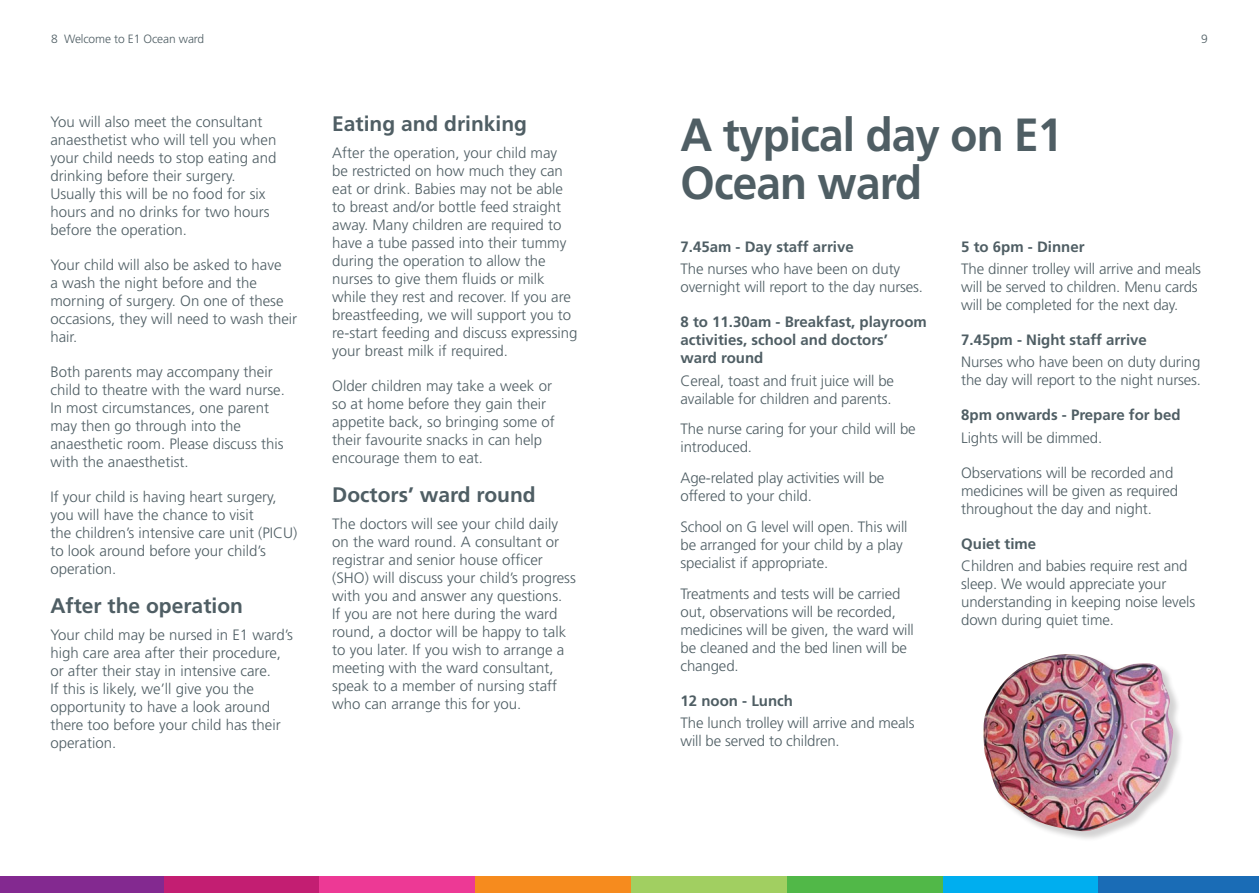
<style>
.page{position:relative;width:1259px;height:893px;background:#fff}
.page>*{position:absolute;margin:0;border:0;box-sizing:border-box;transform-origin:0 0}
.t1{font:700 46.5px/48px "Frutiger";letter-spacing:-.02em;color:#4f5e64;scale:.95 1}
.t2{font:700 21px "Frutiger";color:#4f5e64}
.t3{font:300 15px/18px "Frutiger";color:#4f5e64}
.t4{font:700 15px/18px "Frutiger";color:#4f5e64}
.t5{font:300 12px "Frutiger";letter-spacing:-.01em;color:#4f5e64}
</style>
<div class="page">
<div style="left:1097px;top:877px;width:162px;height:16px;background:#1a6cb6"></div>
<div style="left:941px;top:877px;width:157px;height:16px;background:#00aeef"></div>
<div style="left:786px;top:877px;width:156px;height:16px;background:#51b848"></div>
<div style="left:630px;top:877px;width:156px;height:16px;background:#a1cf61"></div>
<div style="left:474px;top:877px;width:156px;height:16px;background:#f68b1e"></div>
<div style="left:318px;top:877px;width:157px;height:16px;background:#ed3995"></div>
<div style="left:163px;top:877px;width:156px;height:16px;background:#c31e72"></div>
<div style="left:0;top:877px;width:163px;height:16px;background:#832990"></div>
<div style="left:984px;top:655px;width:199px;height:186px;background:#231f20;opacity:.2"></div>
<img style="left:983px;top:654px;width:191px;height:178px">
<p class="t5" style="left:51px;top:32px;width:155px">8 Welcome to E1 Ocean ward</p>
<p class="t3" style="left:50px;top:112px;width:227px">You will also meet the consultant anaesthetist who will tell you when your child needs to stop eating and drinking before their surgery.<br>Usually this will be no food for six hours and no drinks for two hours before the operation.</p>
<p class="t3" style="left:50px;top:255px;width:248px">Your child will also be asked to have<br>a wash the night before and the morning of surgery. On one of these occasions, they will need to wash their hair.</p>
<p class="t3" style="left:50px;top:362px;width:236px">Both parents may accompany their child to theatre with the ward nurse.<br>In most circumstances, one parent may then go through into the anaesthetic room. Please discuss this with the anaesthetist.</p>
<p class="t3" style="left:50px;top:487px;width:248px">If your child is having heart surgery, you will have the chance to visit<br>the children’s intensive care unit (PICU) to look around before your child’s operation.</p>
<h2 class="t2" style="left:50px;top:593px;width:194px">After the operation</h2>
<p class="t3" style="left:50px;top:625px;width:244px">Your child may be nursed in E1 ward’s high care area after their procedure, or after their stay in intensive care.<br>If this is likely, we’ll give you the opportunity to have a look around there too before your child has their operation.</p>
<h2 class="t2" style="left:332px;top:112px;width:196px">Eating and drinking</h2>
<p class="t3" style="left:332px;top:143px;width:247px">After the operation, your child may<br>be restricted on how much they can eat or drink. Babies may not be able to breast and/or bottle feed straight away. Many children are required to have a tube passed into their tummy during the operation to allow the nurses to give them fluids or milk while they rest and recover. If you are breastfeeding, we will support you to re-start feeding and discuss expressing your breast milk if required.</p>
<p class="t3" style="left:332px;top:376px;width:224px">Older children may take a week or so at home before they gain their appetite back, so bringing some of their favourite snacks in can help encourage them to eat.</p>
<h2 class="t2" style="left:332px;top:483px;width:205px">Doctors’ ward round</h2>
<p class="t3" style="left:332px;top:514px;width:245px">The doctors will see your child daily on the ward round. A consultant or registrar and senior house officer (SHO) will discuss your child’s progress with you and answer any questions.<br>If you are not here during the ward round, a doctor will be happy to talk to you later. If you wish to arrange a meeting with the ward consultant, speak to a member of nursing staff who can arrange this for you.</p>
<h1 class="t1" style="left:680px;top:110px;width:403px">A typical day on E1<br>Ocean ward</h1>
<p class="t5" style="left:1201px;top:32px;width:8px">9</p>
<p class="t4" style="left:680px;top:238px;width:175px">7.45am - Day staff arrive</p>
<p class="t3" style="left:680px;top:260px;width:244px">The nurses who have been on duty overnight will report to the day nurses.</p>
<p class="t4" style="left:680px;top:313px;width:248px">8 to 11.30am - Breakfast, playroom activities, school and doctors’ ward round</p>
<p class="t3" style="left:680px;top:371px;width:215px">Cereal, toast and fruit juice will be available for children and parents.</p>
<p class="t3" style="left:680px;top:420px;width:237px">The nurse caring for your child will be introduced.</p>
<p class="t3" style="left:680px;top:469px;width:205px">Age-related play activities will be offered to your child.</p>
<p class="t3" style="left:680px;top:518px;width:228px">School on G level will open. This will be arranged for your child by a play specialist if appropriate.</p>
<p class="t3" style="left:680px;top:584px;width:235px">Treatments and tests will be carried out, observations will be recorded, medicines will be given, the ward will be cleaned and the bed linen will be changed.</p>
<p class="t4" style="left:680px;top:691px;width:114px">12 noon - Lunch</p>
<p class="t3" style="left:680px;top:714px;width:236px">The lunch trolley will arrive and meals will be served to children.</p>
<p class="t4" style="left:961px;top:238px;width:125px">5 to 6pm - Dinner</p>
<p class="t3" style="left:961px;top:260px;width:241px">The dinner trolley will arrive and meals will be served to children. Menu cards will be completed for the next day.</p>
<p class="t4" style="left:961px;top:331px;width:187px">7.45pm - Night staff arrive</p>
<p class="t3" style="left:961px;top:353px;width:241px">Nurses who have been on duty during the day will report to the night nurses.</p>
<p class="t4" style="left:961px;top:406px;width:221px">8pm onwards - Prepare for bed</p>
<p class="t3" style="left:961px;top:428px;width:143px">Lights will be dimmed.</p>
<p class="t3" style="left:961px;top:463px;width:218px">Observations will be recorded and medicines will be given as required throughout the day and night.</p>
<p class="t4" style="left:961px;top:534px;width:77px">Quiet time</p>
<p class="t3" style="left:961px;top:557px;width:235px">Children and babies require rest and sleep. We would appreciate your understanding in keeping noise levels down during quiet time.</p>
</div>
